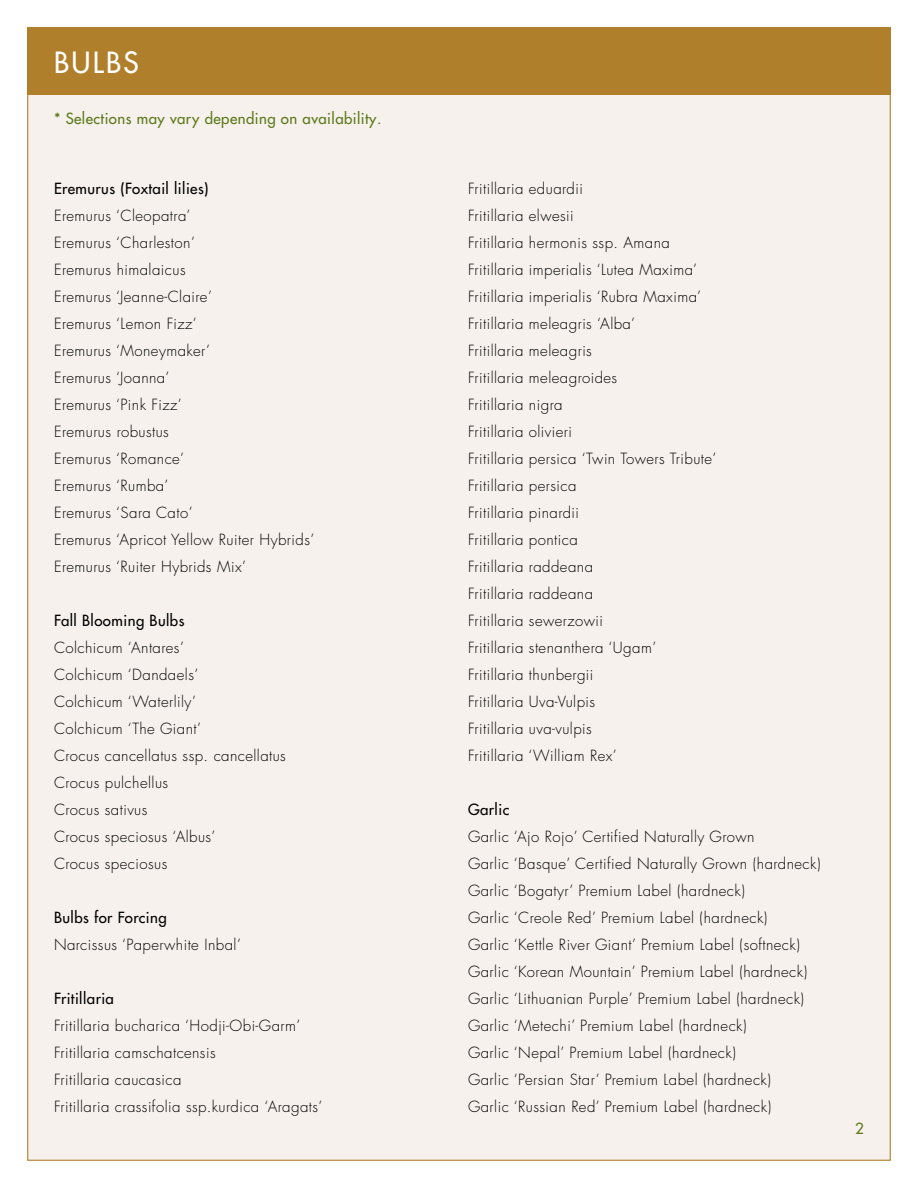
<style>
.page{position:relative;width:918px;height:1188px;background:#fff}
.page>*{position:absolute;margin:0;border:0;box-sizing:border-box;transform-origin:0 0}
.t1{font:500 28.5px "Futura LT Pro";letter-spacing:.08em;color:#fff}
.t2{font:300 15px/27px "Futura LT Pro";letter-spacing:.03em;color:#000}
.t3{font:500 15px "Futura LT Pro";letter-spacing:.03em;color:#000}
.t4{font:500 15px "Futura LT Pro";letter-spacing:.03em;color:#5c7a1c}
</style>
<div class="page">
<div style="left:27px;top:27px;width:864px;height:1134px;background:#f6f1ec;border:1px solid #b07f2c"></div>
<div style="left:27px;top:27px;width:864px;height:67px;background:#b07f2c"></div>
<h1 class="t1" style="left:54px;top:41px;width:86px">BULBS</h1>
<p class="t4" style="left:54px;top:108px;width:329px">* Selections may vary depending on availability.</p>
<p class="t3" style="left:54px;top:177px;width:156px">Eremurus (Foxtail lilies)</p>
<p class="t2" style="left:54px;top:202px;width:262px">Eremurus ‘Cleopatra’<br>Eremurus ‘Charleston’<br>Eremurus himalaicus<br>Eremurus ‘Jeanne-Claire’<br>Eremurus ‘Lemon Fizz’<br>Eremurus ‘Moneymaker’<br>Eremurus ‘Joanna’<br>Eremurus ‘Pink Fizz’<br>Eremurus robustus<br>Eremurus ‘Romance’<br>Eremurus ‘Rumba’<br>Eremurus ‘Sara Cato’<br>Eremurus ‘Apricot Yellow Ruiter Hybrids’<br>Eremurus ‘Ruiter Hybrids Mix’</p>
<p class="t3" style="left:54px;top:609px;width:132px">Fall Blooming Bulbs</p>
<p class="t2" style="left:54px;top:634px;width:233px">Colchicum ‘Antares’<br>Colchicum ‘Dandaels’<br>Colchicum ‘Waterlily’<br>Colchicum ‘The Giant’<br>Crocus cancellatus ssp. cancellatus<br>Crocus pulchellus<br>Crocus sativus<br>Crocus speciosus ‘Albus’<br>Crocus speciosus</p>
<p class="t3" style="left:54px;top:906px;width:114px">Bulbs for Forcing</p>
<p class="t2" style="left:54px;top:931px;width:188px">Narcissus ‘Paperwhite Inbal’</p>
<p class="t3" style="left:54px;top:987px;width:61px">Fritillaria</p>
<p class="t2" style="left:54px;top:1012px;width:270px">Fritillaria bucharica ‘Hodji-Obi-Garm’ Fritillaria camschatcensis<br>Fritillaria caucasica<br>Fritillaria crassifolia ssp.kurdica ‘Aragats’</p>
<p class="t2" style="left:468px;top:175px;width:250px">Fritillaria eduardii<br>Fritillaria elwesii<br>Fritillaria hermonis ssp. Amana<br>Fritillaria imperialis ‘Lutea Maxima’<br>Fritillaria imperialis ‘Rubra Maxima’<br>Fritillaria meleagris ‘Alba’<br>Fritillaria meleagris<br>Fritillaria meleagroides<br>Fritillaria nigra<br>Fritillaria olivieri<br>Fritillaria persica ‘Twin Towers Tribute’<br>Fritillaria persica<br>Fritillaria pinardii<br>Fritillaria pontica<br>Fritillaria raddeana<br>Fritillaria raddeana<br>Fritillaria sewerzowii<br>Fritillaria stenanthera ‘Ugam’<br>Fritillaria thunbergii<br>Fritillaria Uva-Vulpis<br>Fritillaria uva-vulpis<br>Fritillaria ‘William Rex’</p>
<p class="t3" style="left:468px;top:798px;width:43px">Garlic</p>
<p class="t2" style="left:468px;top:823px;width:354px">Garlic ‘Ajo Rojo’ Certified Naturally Grown<br>Garlic ‘Basque’ Certified Naturally Grown (hardneck)<br>Garlic ‘Bogatyr’ Premium Label (hardneck)<br>Garlic ‘Creole Red’ Premium Label (hardneck)<br>Garlic ‘Kettle River Giant’ Premium Label (softneck)<br>Garlic ‘Korean Mountain’ Premium Label (hardneck)<br>Garlic ‘Lithuanian Purple’ Premium Label (hardneck)<br>Garlic ‘Metechi’ Premium Label (hardneck)<br>Garlic ‘Nepal’ Premium Label (hardneck)<br>Garlic ‘Persian Star’ Premium Label (hardneck)<br>Garlic ‘Russian Red’ Premium Label (hardneck)</p>
<p class="t4" style="left:855px;top:1118px;width:10px">2</p>
</div>
